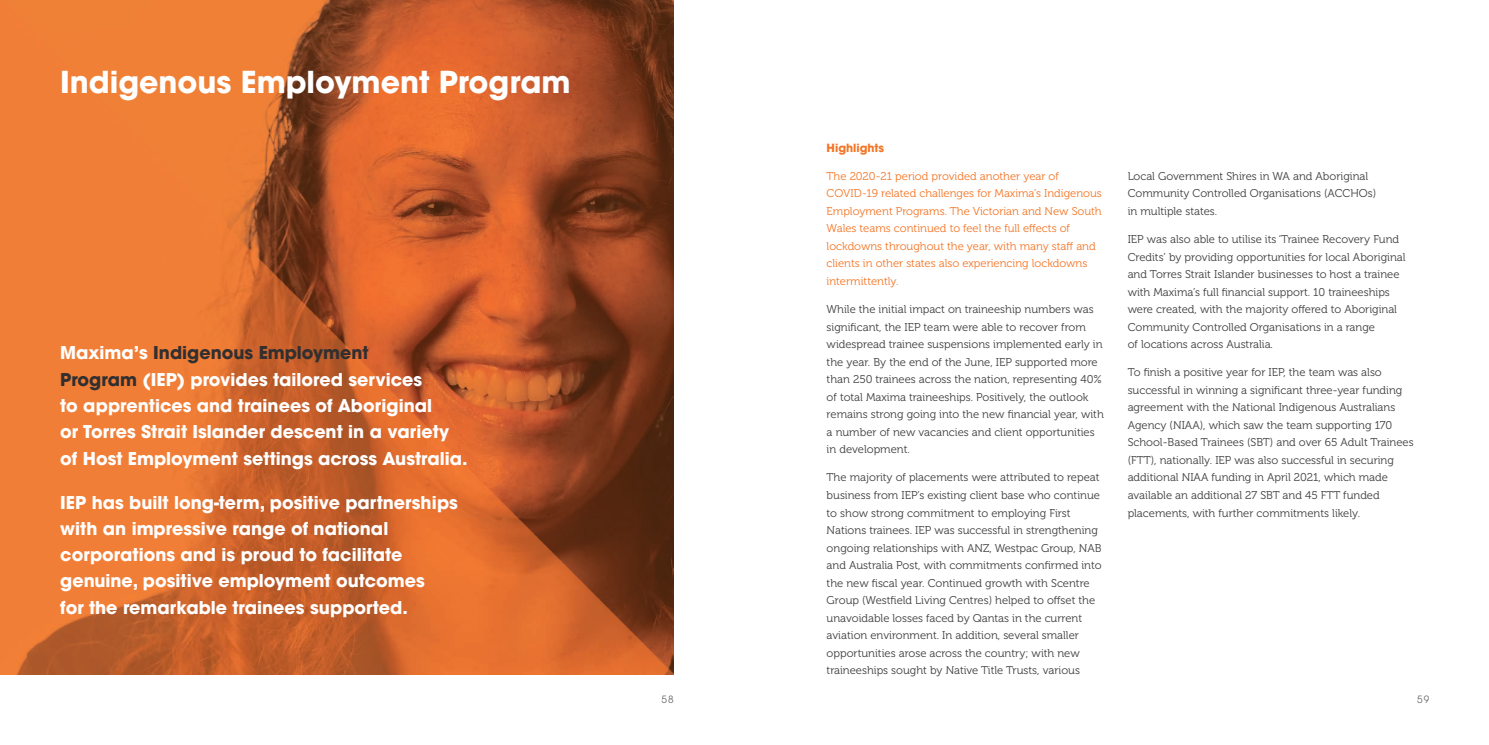
<style>
.page{position:relative;width:1489px;height:745px;background:#fff}
.page>*{position:absolute;margin:0;border:0;box-sizing:border-box;transform-origin:0 0}
.t1{font:700 30px "ITC Avant Garde Pro";color:#fff}
.t2{font:700 17.5px/26.2px "ITC Avant Garde Pro";color:#fff}
.t3{font:11.25px/17.5px "Museo 300";color:#3e3e3f}
.t4{font:11.25px/17.5px "Museo 300";color:#f47525}
.t5{font:700 11.25px "ITC Avant Garde Pro";color:#f47525}
.t6{font:10px "ITC Avant Garde Pro";color:#69696c}
.s1{color:#312f30}
</style>
<div class="page">
<img style="left:0;top:0;width:673px;height:673px">
<h1 class="t1" style="left:60px;top:62px;width:512px">Indigenous Employment Program</h1>
<h2 class="t2" style="left:60px;top:339px;width:409px">Maxima’s <span class="s1">Indigenous Employment<br>Program</span> (IEP) provides tailored services<br>to apprentices and trainees of Aboriginal<br>or Torres Strait Islander descent in a variety of Host Employment settings across Australia.</h2>
<h2 class="t2" style="left:60px;top:488px;width:399px">IEP has built long-term, positive partnerships with an impressive range of national corporations and is proud to facilitate genuine, positive employment outcomes<br>for the remarkable trainees supported.</h2>
<p class="t5" style="left:826px;top:140px;width:59px">Highlights</p>
<p class="t4" style="left:826px;top:167px;width:277px">The 2020-21 period provided another year of COVID-19 related challenges for Maxima’s Indigenous Employment Programs. The Victorian and New South Wales teams continued to feel the full effects of lockdowns throughout the year, with many staff and clients in other states also experiencing lockdowns intermittently.</p>
<p class="t3" style="left:826px;top:300px;width:279px">While the initial impact on traineeship numbers was significant, the IEP team were able to recover from widespread trainee suspensions implemented early in the year. By the end of the June, IEP supported more than 250 trainees across the nation, representing 40% of total Maxima traineeships. Positively, the outlook remains strong going into the new financial year, with a number of new vacancies and client opportunities in development.</p>
<p class="t3" style="left:826px;top:468px;width:276px">The majority of placements were attributed to repeat business from IEP’s existing client base who continue to show strong commitment to employing First Nations trainees. IEP was successful in strengthening ongoing relationships with ANZ, Westpac Group, NAB and Australia Post, with commitments confirmed into the new fiscal year. Continued growth with Scentre Group (Westfield Living Centres) helped to offset the unavoidable losses faced by Qantas in the current aviation environment. In addition, several smaller opportunities arose across the country; with new traineeships sought by Native Title Trusts, various</p>
<p class="t3" style="left:1127px;top:167px;width:250px">Local Government Shires in WA and Aboriginal<br>Community Controlled Organisations (ACCHOs) in multiple states.</p>
<p class="t3" style="left:1127px;top:230px;width:279px">IEP was also able to utilise its ‘Trainee Recovery Fund Credits’ by providing opportunities for local Aboriginal and Torres Strait Islander businesses to host a trainee with Maxima’s full financial support. 10 traineeships were created, with the majority offered to Aboriginal Community Controlled Organisations in a range<br>of locations across Australia.</p>
<p class="t3" style="left:1127px;top:363px;width:287px">To finish a positive year for IEP, the team was also successful in winning a significant three-year funding agreement with the National Indigenous Australians Agency (NIAA), which saw the team supporting 170<br>School-Based Trainees (SBT) and over 65 Adult Trainees (FTT), nationally. IEP was also successful in securing additional NIAA funding in April 2021, which made available an additional 27 SBT and 45 FTT funded placements, with further commitments likely.</p>
<p class="t6" style="left:661px;top:692px;width:14px">58</p>
<p class="t6" style="left:1416px;top:692px;width:14px">59</p>
</div>
